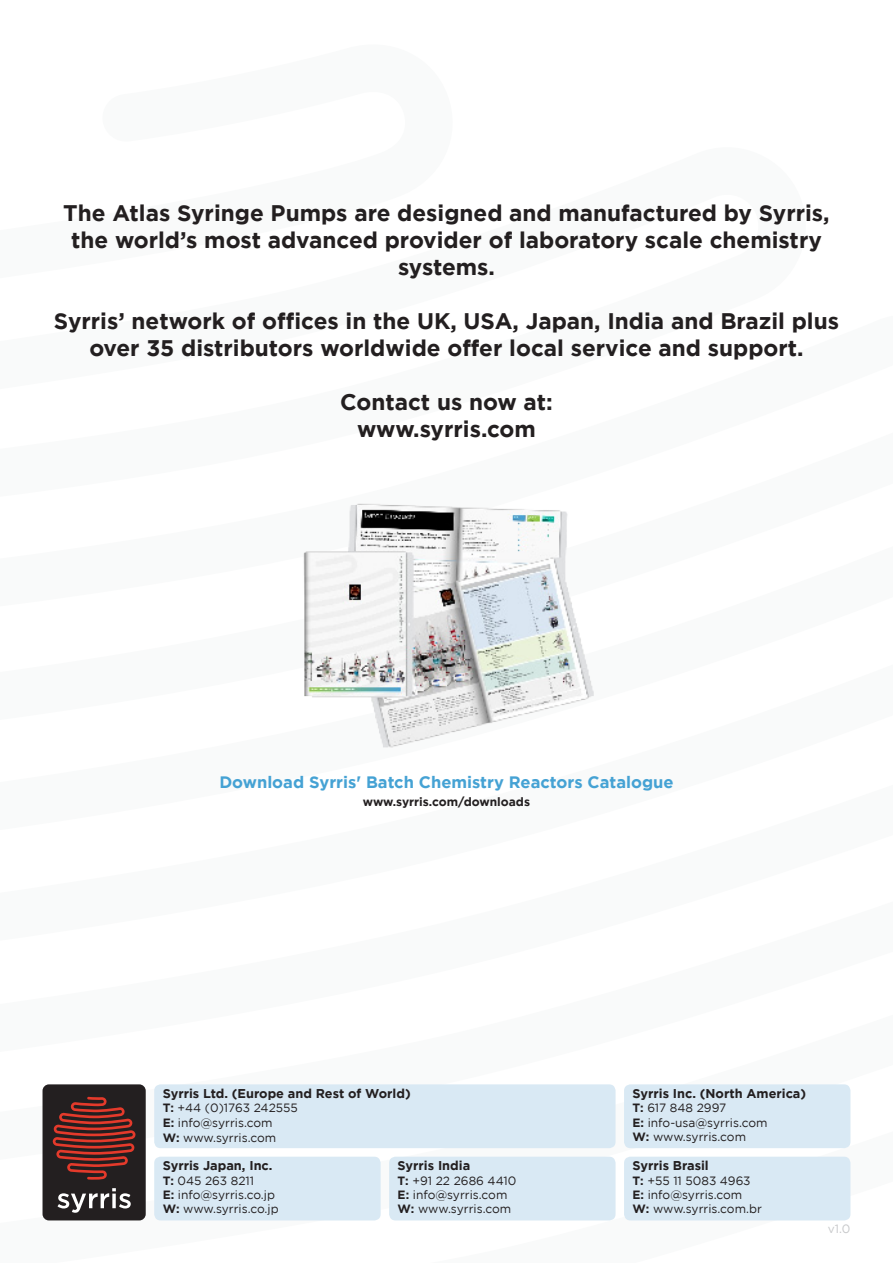
<style>
.page{position:relative;width:893px;height:1263px;background:#fff}
.page>*{position:absolute;margin:0;border:0;box-sizing:border-box;transform-origin:0 0}
.Intro_Product_Pages{font:700 22.5px/27px "Gotham";color:#231f20;text-align:center}
.NO_MARGIN{font:700 16.5px "Gotham";color:#45a2d4}
.t1{font:700 12.75px "Gotham";color:#231f20}
.t2{font:12px "Gotham";color:#231f20}
.NO_MARGIN-2{font:700 12px "Gotham";color:#231f20}
.t3{font:12px "Gotham";color:#c7c8ca}
.s1{font-weight:700}
</style>
<div class="page">
<div style="left:624px;top:1084px;width:226px;height:64px;background:#d9e9f4;border-radius:6px"></div>
<div style="left:154px;top:1084px;width:462px;height:64px;background:#d9e9f4;border-radius:6px"></div>
<div style="left:154px;top:1157px;width:227px;height:63px;background:#d9e9f4;border-radius:6px"></div>
<div style="left:389px;top:1157px;width:226px;height:63px;background:#d9e9f4;border-radius:6px"></div>
<div style="left:624px;top:1157px;width:226px;height:63px;background:#d9e9f4;border-radius:6px"></div>
<div style="left:43px;top:1084px;width:103px;height:136px;background:#231f20;border-radius:6px"></div>
<svg style="left:58px;top:1188px;width:73px;height:25px"></svg>
<svg style="left:52px;top:1097px;width:84px;height:83px"></svg>
<img style="left:303px;top:503px;width:291px;height:245px">
<p class="Intro_Product_Pages" style="left:63px;top:198px;width:768px">The Atlas Syringe Pumps are designed and manufactured by Syrris, the world’s most advanced provider of laboratory scale chemistry systems.</p>
<p class="Intro_Product_Pages" style="left:54px;top:306px;width:787px">Syrris’ network of offices in the UK, USA, Japan, India and Brazil plus over 35 distributors worldwide offer local service and support.</p>
<p class="Intro_Product_Pages" style="left:340px;top:387px;width:214px">Contact us now at:</p>
<p class="Intro_Product_Pages" style="left:357px;top:414px;width:180px">www.syrris.com</p>
<p class="NO_MARGIN" style="left:219px;top:773px;width:456px">Download Syrris' Batch Chemistry Reactors Catalogue</p>
<p class="NO_MARGIN-2" style="left:363px;top:795px;width:169px">www.syrris.com/downloads</p>
<p class="t1" style="left:163px;top:1086px;width:249px">Syrris Ltd. (Europe and Rest of World)</p>
<p class="t2" style="left:163px;top:1101px;width:137px"><span class="s1">T:</span> +44 (0)1763 242555</p>
<p class="t2" style="left:163px;top:1116px;width:111px"><span class="s1">E:</span> info@syrris.com</p>
<p class="t2" style="left:163px;top:1131px;width:115px"><span class="s1">W:</span> www.syrris.com</p>
<p class="t1" style="left:163px;top:1158px;width:111px">Syrris Japan, Inc.</p>
<p class="t2" style="left:163px;top:1174px;width:93px"><span class="s1">T:</span> 045 263 8211</p>
<p class="t2" style="left:163px;top:1188px;width:114px"><span class="s1">E:</span> info@syrris.co.jp</p>
<p class="t2" style="left:163px;top:1202px;width:117px"><span class="s1">W:</span> www.syrris.co.jp</p>
<p class="t1" style="left:398px;top:1158px;width:74px">Syrris India</p>
<p class="t2" style="left:398px;top:1174px;width:120px"><span class="s1">T:</span> +91 22 2686 4410</p>
<p class="t2" style="left:398px;top:1188px;width:111px"><span class="s1">E:</span> info@syrris.com</p>
<p class="t2" style="left:398px;top:1202px;width:115px"><span class="s1">W:</span> www.syrris.com</p>
<p class="t1" style="left:633px;top:1086px;width:175px">Syrris Inc. (North America)</p>
<p class="t2" style="left:633px;top:1101px;width:95px"><span class="s1">T:</span> 617 848 2997</p>
<p class="t2" style="left:633px;top:1116px;width:137px"><span class="s1">E:</span> info-usa@syrris.com</p>
<p class="t2" style="left:633px;top:1130px;width:115px"><span class="s1">W:</span> www.syrris.com</p>
<p class="t1" style="left:633px;top:1158px;width:78px">Syrris Brasil</p>
<p class="t2" style="left:633px;top:1174px;width:120px"><span class="s1">T:</span> +55 11 5083 4963</p>
<p class="t2" style="left:633px;top:1188px;width:111px"><span class="s1">E:</span> info@syrris.com</p>
<p class="t2" style="left:633px;top:1202px;width:131px"><span class="s1">W:</span> www.syrris.com.br</p>
<p class="t3" style="left:828px;top:1222px;width:24px">v1.0</p>
</div>
